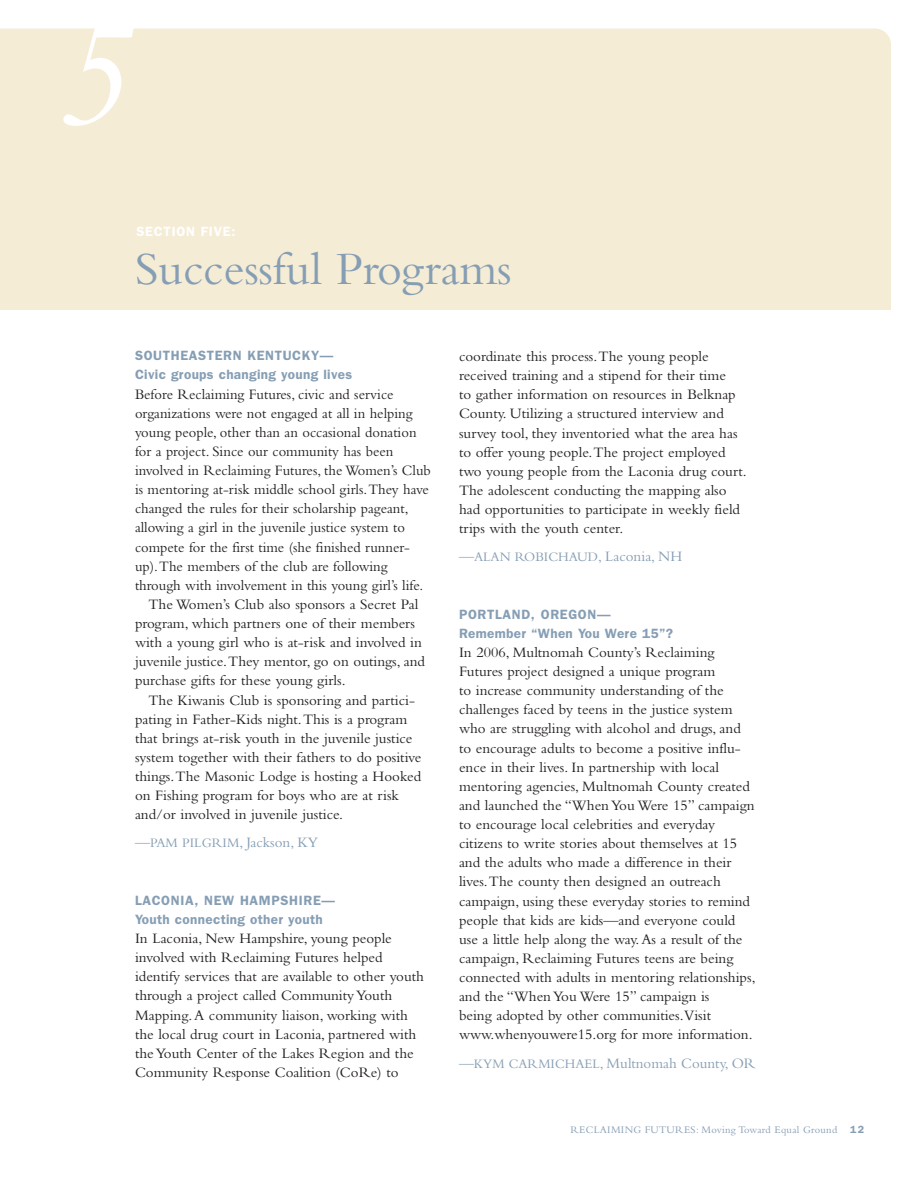
<style>
.page{position:relative;width:918px;height:1188px;background:#fff}
.page>*{position:absolute;margin:0;border:0;box-sizing:border-box;transform-origin:0 0}
.t1{font:italic 156px "Bembo";color:#fff}
.t2{font:48px "Bembo";letter-spacing:-.005em;color:#869eb4}
.t3{font:15px/19px "Bembo";color:#231f20}
.t4{font:15px "Bembo";color:#869eb4}
.t5{font:600 13.5px/19.2px "Franklin Gothic";letter-spacing:.025em;color:#869eb4}
.t6{font:13.5px "Bembo";color:#869eb4}
.t7{font:600 13.5px "Franklin Gothic";letter-spacing:.06em;color:#fff}
.t8{font:10.5px "Bembo";letter-spacing:.03em;color:#869eb4}
.s1{font-size:13.5px}
.s2{font-size:15px}
.s3{font-family:"Franklin Gothic";font-weight:600}
</style>
<div class="page">
<div style="left:0;top:28px;width:891px;height:282px;background:#f5ecd6"></div>
<h1 class="t1" style="left:51px;top:19px;width:81px">5</h1>
<p class="t7" style="left:136px;top:226px;width:101px">SECTION FIVE:</p>
<h2 class="t2" style="left:135px;top:252px;width:378px">Successful Programs</h2>
<p class="t5" style="left:135px;top:347px;width:219px">SOUTHEASTERN KENTUCKY—<br>Civic groups changing young lives</p>
<p class="t3" style="left:135px;top:386px;width:260px">Before Reclaiming Futures, civic and service</p>
<p class="t3" style="left:135px;top:405px;width:279px">organizations were not engaged at all in helping</p>
<p class="t3" style="left:135px;top:424px;width:283px">young people, other than an occasional donation</p>
<p class="t3" style="left:135px;top:443px;width:260px">for a project. Since our community has been</p>
<p class="t3" style="left:135px;top:462px;width:297px">involved in Reclaiming Futures, the Women’s Club</p>
<p class="t3" style="left:135px;top:481px;width:295px">is mentoring at-risk middle school girls.They have</p>
<p class="t3" style="left:135px;top:500px;width:275px">changed the rules for their scholarship pageant,</p>
<p class="t3" style="left:135px;top:520px;width:271px">allowing a girl in the juvenile justice system to</p>
<p class="t3" style="left:135px;top:539px;width:277px">compete for the first time (she finished runner-</p>
<p class="t3" style="left:135px;top:558px;width:254px">up).The members of the club are following</p>
<p class="t3" style="left:135px;top:577px;width:290px">through with involvement in this young girl’s life.</p>
<p class="t3" style="left:148px;top:596px;width:271px">The Women’s Club also sponsors a Secret Pal</p>
<p class="t3" style="left:135px;top:615px;width:282px">program, which partners one of their members</p>
<p class="t3" style="left:135px;top:634px;width:289px">with a young girl who is at-risk and involved in</p>
<p class="t3" style="left:135px;top:653px;width:292px">juvenile justice.They mentor, go on outings, and</p>
<p class="t3" style="left:135px;top:673px;width:212px">purchase gifts for these young girls.</p>
<p class="t3" style="left:148px;top:692px;width:268px">The Kiwanis Club is sponsoring and partici-</p>
<p class="t3" style="left:135px;top:711px;width:274px">pating in Father-Kids night.This is a program</p>
<p class="t3" style="left:135px;top:730px;width:279px">that brings at-risk youth in the juvenile justice</p>
<p class="t3" style="left:135px;top:749px;width:288px">system together with their fathers to do positive</p>
<p class="t3" style="left:135px;top:768px;width:288px">things.The Masonic Lodge is hosting a Hooked</p>
<p class="t3" style="left:135px;top:787px;width:266px">on Fishing program for boys who are at risk</p>
<p class="t3" style="left:135px;top:806px;width:210px">and/or involved in juvenile justice.</p>
<p class="t4" style="left:135px;top:837px;width:185px">—<span class="s1">PAM PILGRIM</span>, Jackson, KY</p>
<p class="t5" style="left:135px;top:892px;width:201px">LACONIA, NEW HAMPSHIRE—<br>Youth connecting other youth</p>
<p class="t3" style="left:135px;top:930px;width:291px">In Laconia, New Hampshire, young people involved with Reclaiming Futures helped identify services that are available to other youth through a project called Community Youth Mapping.A community liaison, working with the local drug court in Laconia, partnered with the Youth Center of the Lakes Region and the Community Response Coalition (CoRe) to</p>
<p class="t3" style="left:459px;top:348px;width:289px">coordinate this process.The young people received training and a stipend for their time<br>to gather information on resources in Belknap County. Utilizing a structured interview and survey tool, they inventoried what the area has to offer young people.The project employed two young people from the Laconia drug court.<br>The adolescent conducting the mapping also had opportunities to participate in weekly field trips with the youth center.</p>
<p class="t6" style="left:459px;top:552px;width:225px"><span class="s2">—</span>ALAN ROBICHAUD<span class="s2">, Laconia, NH</span></p>
<p class="t5" style="left:459px;top:606px;width:216px">PORTLAND, OREGON—<br>Remember “When You Were 15”?</p>
<p class="t3" style="left:459px;top:644px;width:298px">In 2006, Multnomah County’s Reclaiming Futures project designed a unique program<br>to increase community understanding of the challenges faced by teens in the justice system who are struggling with alcohol and drugs, and to encourage adults to become a positive influ&shy;ence in their lives. In partnership with local mentoring agencies, Multnomah County created and launched the “When You Were 15” campaign to encourage local celebrities and everyday citizens to write stories about themselves at 15 and the adults who made a difference in their lives.The county then designed an outreach campaign, using these everyday stories to remind people that kids are kids—and everyone could use a little help along the way.As a result of the campaign, Reclaiming Futures teens are being connected with adults in mentoring relationships, and the “When You Were 15” campaign is<br>being adopted by other communities.Visit www.whenyouwere15.org for more information.</p>
<p class="t4" style="left:459px;top:1057px;width:298px">—<span class="s1">KYM CARMICHAEL</span>, Multnomah County, OR</p>
<p class="t8" style="left:570px;top:1126px;width:295px">RECLAIMING FUTURES: Moving Toward Equal Ground <span class="s3">12</span></p>
</div>
